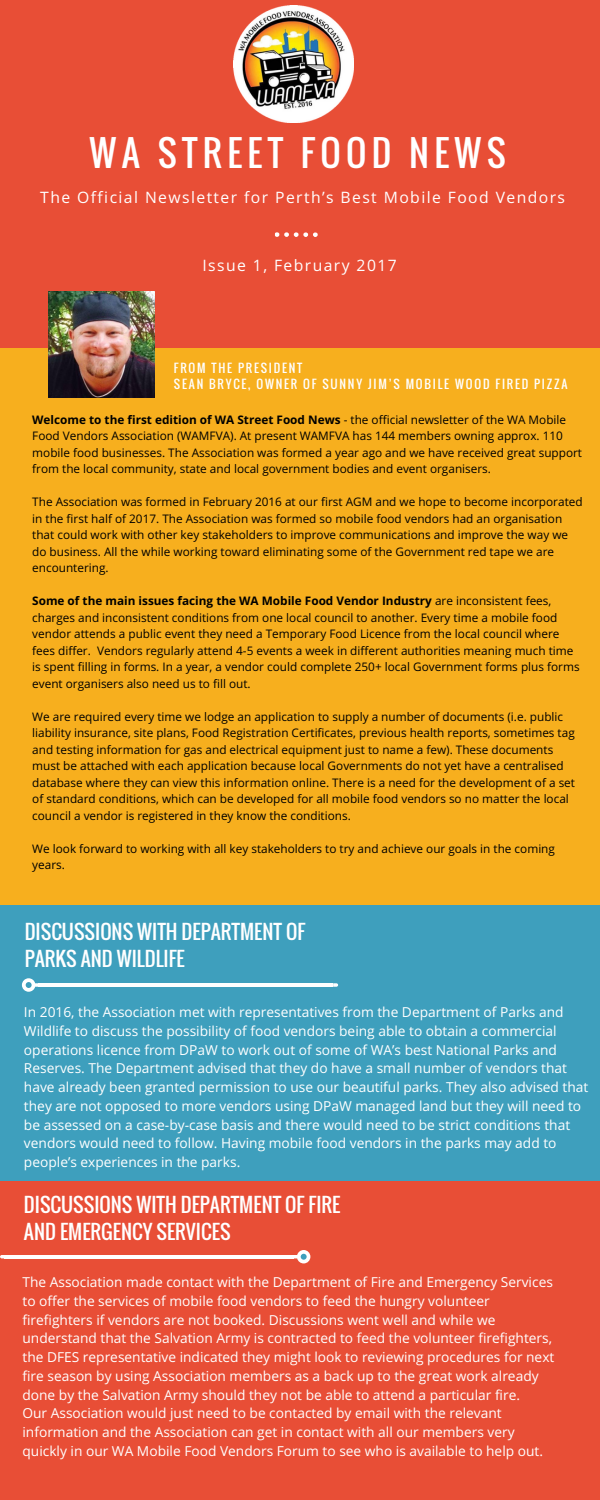
<style>
.page{position:relative;width:600px;height:1500px;background:#fff}
.page>*{position:absolute;margin:0;border:0;box-sizing:border-box;transform-origin:0 0}
.t1{font:35.4px "Oswald";letter-spacing:.15em;color:#fff}
.t2{font:19.7px/27px "Oswald";color:#fff}
.t3{font:15.7px "Open Sans";letter-spacing:.09em;color:#fff}
.t4{font:13.8px/18.8px "Open Sans";color:#fff}
.t5{font:11.8px/16.5px "Open Sans";color:#000}
.t6{font:11.8px/16.5px "Oswald";letter-spacing:.15em;color:#fff}
.s1{font-weight:700}
</style>
<div class="page">
<div style="left:0;top:0;width:600px;height:348px;background:#e84e36"></div>
<div style="left:0;top:348px;width:600px;height:384px;background:#f7af1e"></div>
<div style="left:0;top:732px;width:600px;height:384px;background:#f7af1e"></div>
<div style="left:0;top:1116px;width:600px;height:384px;background:#e84e36"></div>
<svg style="left:275px;top:232px;width:43px;height:5px"></svg>
<div style="left:0;top:905px;width:600px;height:276px;background:#3e9fbd"></div>
<svg style="left:333px;top:983px;width:5px;height:4px"></svg>
<hr style="left:38px;top:983px;width:295px;height:4px;background:#fff">
<svg style="left:22px;top:978px;width:16px;height:14px"></svg>
<svg style="left:0;top:1255px;width:5px;height:3px"></svg>
<hr style="left:5px;top:1255px;width:289px;height:3px;background:#fff">
<svg style="left:294px;top:1250px;width:16px;height:13px"></svg>
<img style="left:233px;top:5px;width:121px;height:118px">
<img style="left:49px;top:292px;width:105px;height:106px">
<h1 class="t1" style="left:90px;top:126px;width:418px">WA STREET FOOD NEWS</h1>
<h3 class="t3" style="left:40px;top:186px;width:526px">The Official Newsletter for Perth’s Best Mobile Food Vendors</h3>
<h3 class="t3" style="left:203px;top:254px;width:196px">Issue 1, February 2017</h3>
<p class="t6" style="left:174px;top:359px;width:395px">FROM THE PRESIDENT<br>SEAN BRYCE, OWNER OF SUNNY JIM’S MOBILE WOOD FIRED PIZZA</p>
<p class="t5" style="left:32px;top:411px;width:551px"><span class="s1">Welcome to the first edition of WA Street Food News</span> - the official newsletter of the WA Mobile Food Vendors Association (WAMFVA). At present WAMFVA has 144 members owning approx. 110 mobile food businesses. The Association was formed a year ago and we have received great support from the local community, state and local government bodies and event organisers.</p>
<p class="t5" style="left:32px;top:493px;width:552px">The Association was formed in February 2016 at our first AGM and we hope to become incorporated in the first half of 2017. The Association was formed so mobile food vendors had an organisation that could work with other key stakeholders to improve communications and improve the way we do business. All the while working toward eliminating some of the Government red tape we are encountering.</p>
<p class="t5" style="left:32px;top:592px;width:549px"><span class="s1">Some of the main issues facing the WA Mobile Food Vendor Industry</span> are inconsistent fees, charges and inconsistent conditions from one local council to another. Every time a mobile food vendor attends a public event they need a Temporary Food Licence from the local council where fees differ. Vendors regularly attend 4-5 events a week in different authorities meaning much time is spent filling in forms. In a year, a vendor could complete 250+ local Government forms plus forms event organisers also need us to fill out.</p>
<p class="t5" style="left:32px;top:708px;width:544px">We are required every time we lodge an application to supply a number of documents (i.e. public liability insurance, site plans, Food Registration Certificates, previous health reports, sometimes tag and testing information for gas and electrical equipment just to name a few). These documents must be attached with each application because local Governments do not yet have a centralised database where they can view this information online. There is a need for the development of a set of standard conditions, which can be developed for all mobile food vendors so no matter the local council a vendor is registered in they know the conditions.</p>
<p class="t5" style="left:32px;top:840px;width:524px">We look forward to working with all key stakeholders to try and achieve our goals in the coming years.</p>
<h2 class="t2" style="left:25px;top:917px;width:282px">DISCUSSIONS WITH DEPARTMENT OF<br>PARKS AND WILDLIFE</h2>
<p class="t4" style="left:24px;top:1002px;width:566px">In 2016, the Association met with representatives from the Department of Parks and Wildlife to discuss the possibility of food vendors being able to obtain a commercial operations licence from DPaW to work out of some of WA’s best National Parks and Reserves. The Department advised that they do have a small number of vendors that have already been granted permission to use our beautiful parks. They also advised that they are not opposed to more vendors using DPaW managed land but they will need to be assessed on a case-by-case basis and there would need to be strict conditions that vendors would need to follow. Having mobile food vendors in the parks may add to people’s experiences in the parks.</p>
<h2 class="t2" style="left:24px;top:1190px;width:318px">DISCUSSIONS WITH DEPARTMENT OF FIRE<br>AND EMERGENCY SERVICES</h2>
<p class="t4" style="left:22px;top:1272px;width:533px">The Association made contact with the Department of Fire and Emergency Services to offer the services of mobile food vendors to feed the hungry volunteer firefighters if vendors are not booked. Discussions went well and while we understand that the Salvation Army is contracted to feed the volunteer firefighters, the DFES representative indicated they might look to reviewing procedures for next fire season by using Association members as a back up to the great work already done by the Salvation Army should they not be able to attend a particular fire.<br>Our Association would just need to be contacted by email with the relevant information and the Association can get in contact with all our members very quickly in our WA Mobile Food Vendors Forum to see who is available to help out.</p>
</div>
